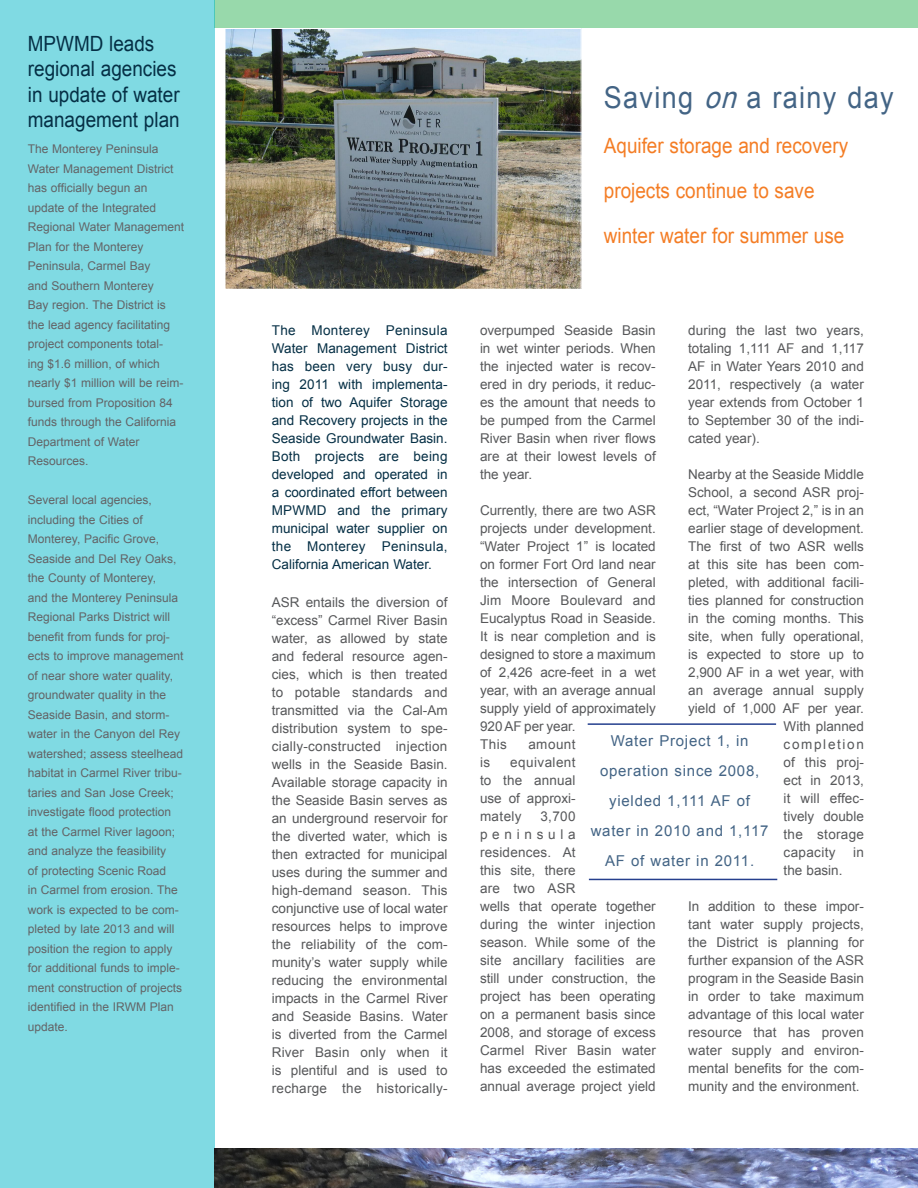
<style>
.page{position:relative;width:918px;height:1188px;background:#fff}
.page>*{position:absolute;margin:0;border:0;box-sizing:border-box;transform-origin:0 0}
.t1{font:30px "Arial";letter-spacing:.05em;color:#436485;scale:.9 1}
.t2{font:21px "Arial";color:#f47d25;scale:.9 1}
.t3{font:21px/25.3px "Arial";color:#052f45;scale:.9 1}
.t4{font:15px/30px "Arial";letter-spacing:.05em;color:#436485;text-align:center}
.t5{font:13.5px/18px "Arial";color:#57585a;text-align:justify}
.t6{font:13.5px/18px "Arial";color:#052f45;text-align:justify}
.t7{font:13.5px "Arial";letter-spacing:.125em;color:#57585a}
.t8{font:13.5px "Arial";letter-spacing:.02em;color:#57585a}
.t9{font:13.5px "Arial";letter-spacing:.025em;color:#57585a}
.t10{font:12px/19.5px "Arial";color:#636366}
.s1{font-style:italic}
</style>
<div class="page">
<img style="left:227px;top:30px;width:352px;height:257px">
<div style="left:225px;top:28px;width:356px;height:261px;border:1px solid #fff"></div>
<div style="left:214px;top:0;width:704px;height:28px;background:#98d9ab"></div>
<div style="left:0;top:0;width:214px;height:1188px;background:#80dae3"></div>
<img style="left:215px;top:1149px;width:703px;height:39px">
<hr style="left:588px;top:723px;width:188px;height:2px;background:#253f8e">
<hr style="left:589px;top:879px;width:188px;height:1px;background:#253f8e">
<p class="t3" style="left:28px;top:31px;width:170px">MPWMD leads regional agencies in update of water management plan</p>
<p class="t10" style="left:28px;top:139px;width:158px">The Monterey Peninsula<br>Water Management District has officially begun an update of the Integrated<br>Regional Water Management<br>Plan for the Monterey<br>Peninsula, Carmel Bay<br>and Southern Monterey<br>Bay region. The District is the lead agency facilitating project components total-<br>ing $1.6 million, of which nearly $1 million will be reim&shy;bursed from Proposition 84 funds through the California<br>Department of Water<br>Resources.</p>
<p class="t10" style="left:28px;top:490px;width:157px">Several local agencies, including the Cities of<br>Monterey, Pacific Grove,<br>Seaside and Del Rey Oaks, the County of Monterey,<br>and the Monterey Peninsula<br>Regional Parks District will benefit from funds for proj&shy;ects to improve management of near shore water quality, groundwater quality in the<br>Seaside Basin, and storm&shy;water in the Canyon del Rey watershed; assess steelhead habitat in Carmel River tribu&shy;taries and San Jose Creek; investigate flood protection at the Carmel River lagoon; and analyze the feasibility<br>of protecting Scenic Road<br>in Carmel from erosion. The work is expected to be com&shy;pleted by late 2013 and will position the region to apply for additional funds to imple&shy;ment construction of projects identified in the IRWM Plan update.</p>
<p class="t1" style="left:604px;top:77px;width:323px">Saving <span class="s1">on</span>a rainy day</p>
<p class="t2" style="left:604px;top:131px;width:273px">Aquifer storage and recovery</p>
<p class="t2" style="left:604px;top:176px;width:236px">projects continue to save</p>
<p class="t2" style="left:604px;top:221px;width:269px">winter water for summer use</p>
<p class="t6" style="left:272px;top:321px;width:177px">The Monterey Peninsula Water Management District has been very busy dur&shy;ing 2011 with implementa&shy;tion of two Aquifer Storage and Recovery projects in the Seaside Groundwater Basin.<br>Both projects are being developed and operated in a coordinated effort between MPWMD and the primary municipal water supplier on the Monterey Peninsula, California American Water.</p>
<p class="t5" style="left:272px;top:594px;width:177px">ASR entails the diversion of “excess” Carmel River Basin water, as allowed by state and federal resource agen&shy;cies, which is then treated to potable standards and transmitted via the Cal-Am distribution system to spe&shy;cially-constructed injection wells in the Seaside Basin.<br>Available storage capacity in the Seaside Basin serves as an underground reservoir for the diverted water, which is then extracted for municipal uses during the summer and high-demand season. This conjunctive use of local water resources helps to improve the reliability of the com&shy;munity’s water supply while reducing the environmental impacts in the Carmel River and Seaside Basins. Water is diverted from the Carmel River Basin only when it is plentiful and is used to recharge the historically-</p>
<p class="t5" style="left:480px;top:321px;width:177px">overpumped Seaside Basin in wet winter periods. When the injected water is recov&shy;ered in dry periods, it reduc&shy;es the amount that needs to be pumped from the Carmel River Basin when river flows are at their lowest levels of the year.</p>
<p class="t5" style="left:480px;top:501px;width:177px;text-align:left">Currently, there are two ASR projects under development. “Water Project 1” is located on former Fort Ord land near the intersection of General<br>Jim Moore Boulevard and<br>Eucalyptus Road in Seaside.<br>It is near completion and is designed to store a maximum of 2,426 acre-feet in a wet year, with an average annual supply yield of approximately<br>920 AF per year.<br>This</p>
<p class="t5" style="left:688px;top:321px;width:177px">during the last two years, totaling 1,111 AF and 1,117<br>AF in Water Years 2010 and 2011, respectively (a water year extends from October 1 to September 30 of the indi&shy;cated year).</p>
<p class="t5" style="left:688px;top:465px;width:177px">Nearby at the Seaside Middle</p>
<p class="t5" style="left:688px;top:483px;width:177px">School, a second ASR proj-</p>
<p class="t5" style="left:688px;top:501px;width:177px">ect, “Water Project 2,” is in an</p>
<p class="t5" style="left:688px;top:519px;width:177px">earlier stage of development.</p>
<p class="t5" style="left:688px;top:537px;width:177px">The first of two ASR wells</p>
<p class="t5" style="left:688px;top:555px;width:177px">at this site has been com-</p>
<p class="t5" style="left:688px;top:573px;width:177px">pleted, with additional facili-</p>
<p class="t5" style="left:688px;top:591px;width:177px">ties planned for construction</p>
<p class="t5" style="left:688px;top:609px;width:177px">in the coming months. This</p>
<p class="t5" style="left:688px;top:627px;width:177px">site, when fully operational,</p>
<p class="t5" style="left:688px;top:645px;width:177px">is expected to store up to</p>
<p class="t5" style="left:688px;top:663px;width:177px">2,900 AF in a wet year, with</p>
<p class="t5" style="left:688px;top:681px;width:177px">an average annual supply</p>
<p class="t5" style="left:688px;top:699px;width:177px">yield of 1,000 AF per year.</p>
<p class="t5" style="left:784px;top:717px;width:82px">With planned</p>
<p class="t7" style="left:784px;top:735px;width:82px">completion</p>
<p class="t5" style="left:784px;top:753px;width:82px">of this proj-</p>
<p class="t5" style="left:784px;top:771px;width:82px">ect in 2013,</p>
<p class="t5" style="left:784px;top:789px;width:82px">it will effec-</p>
<p class="t5" style="left:784px;top:807px;width:82px">tively double</p>
<p class="t8" style="left:784px;top:825px;width:82px">the storage</p>
<p class="t9" style="left:784px;top:843px;width:54px">capacity</p>
<p class="t5" style="left:853px;top:843px;width:12px">in</p>
<p class="t5" style="left:784px;top:861px;width:60px">the basin.</p>
<p class="t5" style="left:688px;top:897px;width:177px">In addition to these impor&shy;tant water supply projects, the District is planning for further expansion of the ASR program in the Seaside Basin in order to take maximum advantage of this local water resource that has proven water supply and environ&shy;mental benefits for the com&shy;munity and the environment.</p>
<p class="t4" style="left:591px;top:725px;width:179px">Water Project 1, in operation since 2008, yielded 1,111 AF of water in 2010 and 1,117<br>AF of water in 2011.</p>
<p class="t5" style="left:528px;top:735px;width:49px">amount</p>
<p class="t5" style="left:480px;top:753px;width:97px;text-indent:30px">equivalent to the annual use of approxi&shy;mately</p>
<p class="t5" style="left:480px;top:753px;width:12px">is</p>
<p class="t5" style="left:480px;top:807px;width:177px;text-align:left;text-indent:60px">3,700 peninsula<br>residences. At<br>this site, there<br>are two ASR<br>wells that operate together during the winter injection season. While some of the site ancillary facilities are still under construction, the project has been operating on a permanent basis since<br>2008, and storage of excess<br>Carmel River Basin water has exceeded the estimated annual average project yield</p>
</div>
